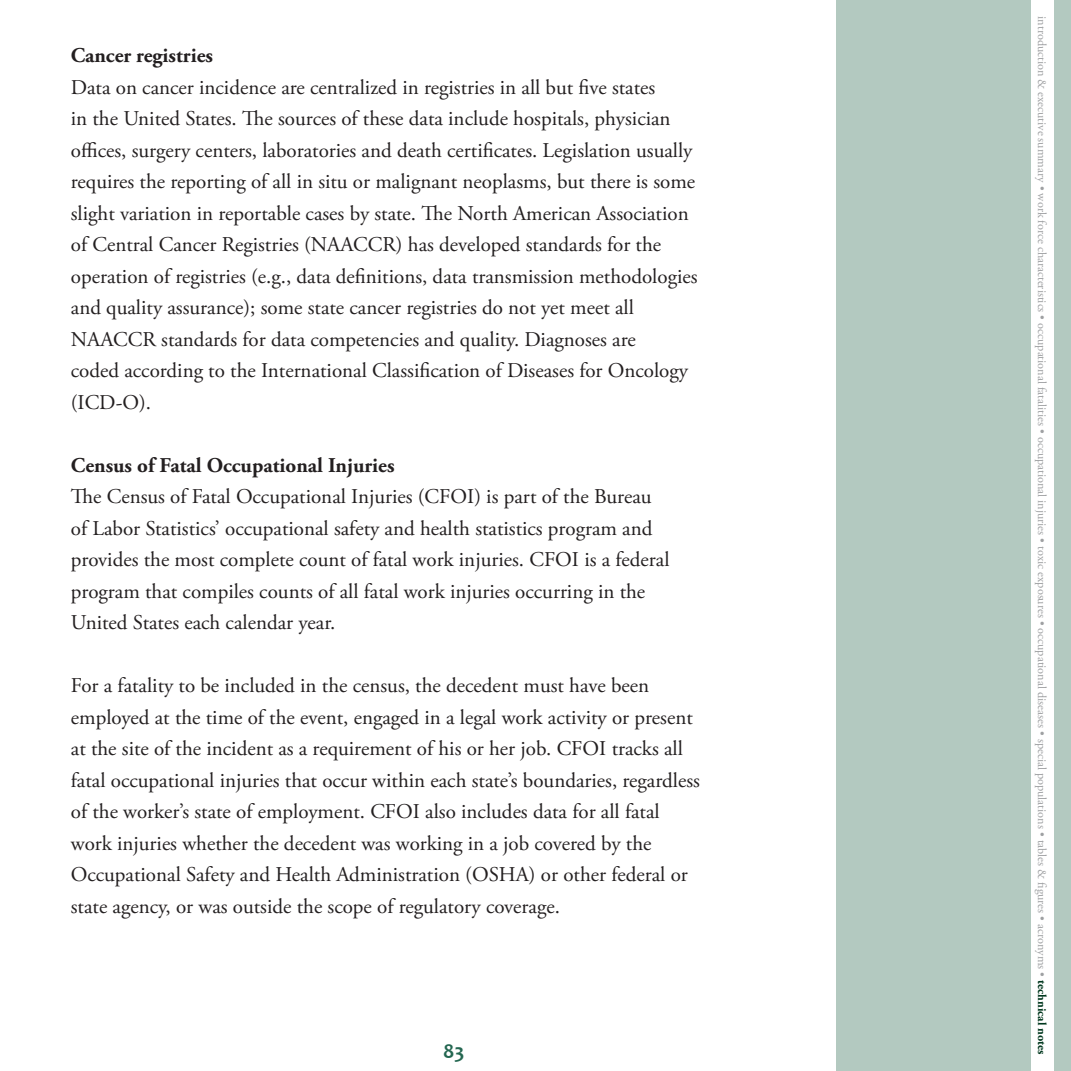
<style>
.page{position:relative;width:1071px;height:1071px;background:#fff}
.page>*{position:absolute;margin:0;border:0;box-sizing:border-box;transform-origin:0 0}
.t1{font:21px/31.5px "Adobe Garamond Pro";color:#231f20}
.t2{font:700 21px "Adobe Garamond Pro";color:#231f20}
.t3{font:700 21px "Candara";color:#246751}
.t4{font:12.25px "Adobe Garamond Pro";color:#9ea0a2}
.t5{font:12.25px "Adobe Garamond Pro";color:#636466}
.s1{font-weight:700;color:#00381e}
.s2{font-weight:600;color:#00381e}
.s3{color:#231f20}
</style>
<div class="page">
<div style="left:837px;top:0;width:234px;height:1071px;background:#b3c9c0"></div>
<div style="left:1031px;top:0;width:23px;height:1071px;background:#fff"></div>
<p class="t2" style="left:71px;top:44px;width:144px">Cancer registries</p>
<p class="t1" style="left:71px;top:72px;width:628px">Data on cancer incidence are centralized in registries in all but five states<br>in the United States. The sources of these data include hospitals, physician offices, surgery centers, laboratories and death certificates. Legislation usually requires the reporting of all in situ or malignant neoplasms, but there is some slight variation in reportable cases by state. The North American Association of Central Cancer Registries (NAACCR) has developed standards for the operation of registries (e.g., data definitions, data transmission methodologies and quality assurance); some state cancer registries do not yet meet all NAACCR standards for data competencies and quality. Diagnoses are<br>coded according to the International Classification of Diseases for Oncology (ICD-O).</p>
<p class="t2" style="left:71px;top:453px;width:325px">Census of Fatal Occupational Injuries</p>
<p class="t1" style="left:71px;top:482px;width:600px">The Census of Fatal Occupational Injuries (CFOI) is part of the Bureau of Labor Statistics’ occupational safety and health statistics program and provides the most complete count of fatal work injuries. CFOI is a federal program that compiles counts of all fatal work injuries occurring in the United States each calendar year.</p>
<p class="t1" style="left:71px;top:671px;width:631px">For a fatality to be included in the census, the decedent must have been employed at the time of the event, engaged in a legal work activity or present at the site of the incident as a requirement of his or her job. CFOI tracks all fatal occupational injuries that occur within each state’s boundaries, regardless of the worker’s state of employment. CFOI also includes data for all fatal work injuries whether the decedent was working in a job covered by the Occupational Safety and Health Administration (OSHA) or other federal or state agency, or was outside the scope of regulatory coverage.</p>
<p class="t3" style="left:443px;top:1039px;width:23px">83</p>
<p class="t4" style="left:1049px;top:16px;width:1040px;rotate:90deg">introduction &amp; executive summary • work force characteristics • occupational fatalities • occupational injuries • toxic exposures • occupational diseases • special populations • tables &amp; figures • acronyms • <span class="s1">technical notes</span></p>
<p class="t5" style="left:1048px;top:35px;width:1003px;rotate:90deg"><span class="s2">oduction &amp; executive summary</span> <span class="s3">•</span> work force characteristics • o cupational fatalities • o cupational injuries • toxic exposures • o cupational diseases • special populations • tables &amp; figures • acronyms • technical n</p>
</div>
